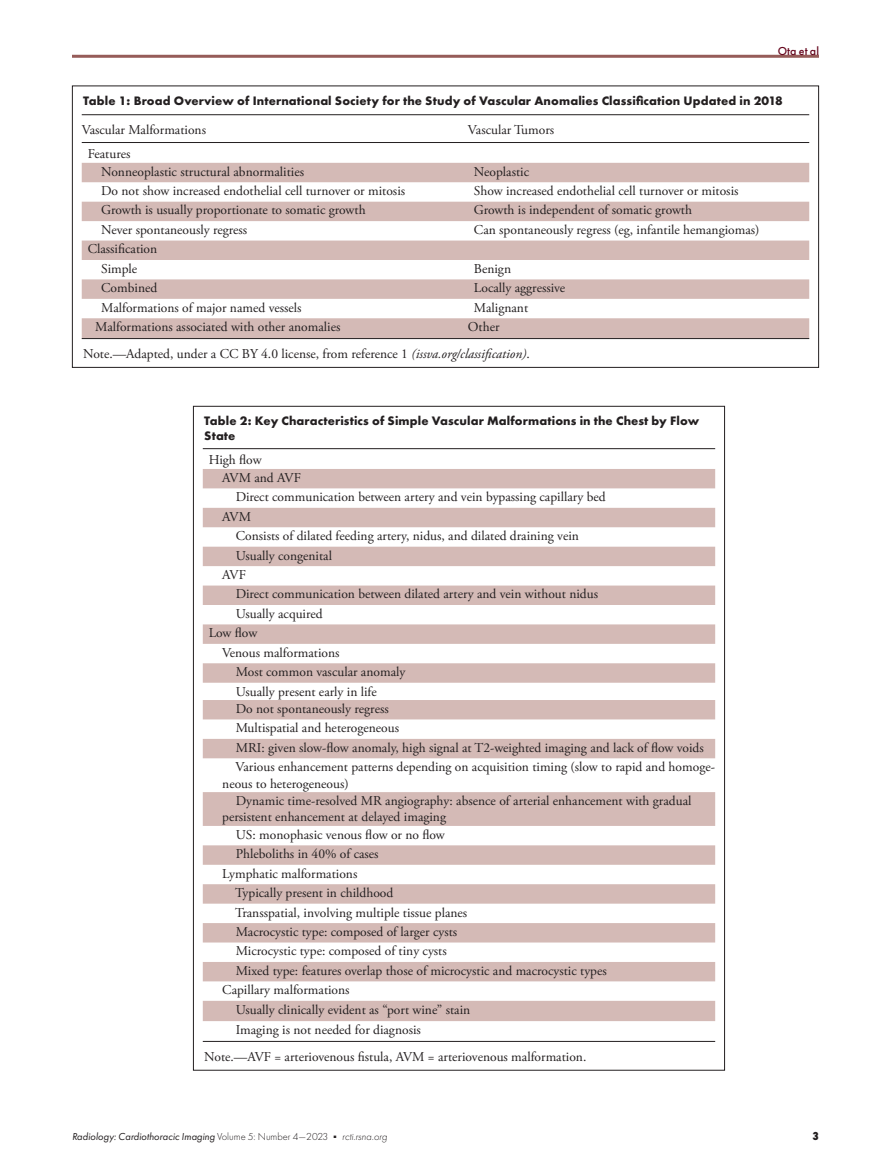
<style>
.page{position:relative;width:891px;height:1175px;background:#fff}
.page>*{position:absolute;margin:0;border:0;box-sizing:border-box;transform-origin:0 0}
.t1{font:13.5px/19.5px "Adobe Garamond Pro";color:#231f20}
.t2{font:700 12.75px/15px "Futura PT";letter-spacing:.01em;color:#231f20}
.t3{font:500 12px "Futura PT";color:#65051c}
.t4{font:800 12px "Futura PT Cond";color:#231f20}
.t5{font:italic 10.5px "Futura PT";color:#231f20}
.s1{font-style:italic}
.s2{font-weight:300;font-style:normal}
.s3{font-weight:300}
</style>
<div class="page">
<hr style="left:72px;top:55px;width:747px;height:3px;background:#965c59">
<svg style="left:82px;top:163px;width:727px;height:175px;fill:#d4bab6"></svg>
<hr style="left:82px;top:114px;width:386px;height:1px;background:#231f20">
<hr style="left:468px;top:114px;width:341px;height:1px;background:#231f20">
<hr style="left:82px;top:142px;width:386px;height:1px;background:#231f20">
<hr style="left:468px;top:142px;width:341px;height:1px;background:#231f20">
<hr style="left:82px;top:338px;width:386px;height:1px;background:#231f20">
<hr style="left:468px;top:338px;width:341px;height:1px;background:#231f20">
<svg style="left:203px;top:469px;width:512px;height:552px;fill:#d7bfbb"></svg>
<hr style="left:203px;top:448px;width:512px;height:1px;background:#231f20">
<hr style="left:203px;top:1041px;width:512px;height:1px;background:#231f20">
<p class="t3" style="left:778px;top:44px;width:43px">Ota et al</p>
<p class="t2" style="left:83px;top:93px;width:701px">Table 1: Broad Overview of International Society for the Study of Vascular Anomalies Classification Updated in 2018</p>
<p class="t1" style="left:82px;top:121px;width:126px">Vascular Malformations</p>
<p class="t1" style="left:468px;top:121px;width:88px">Vascular Tumors</p>
<p class="t1" style="left:101px;top:146px;width:204px;line-height:17.2px;text-indent:-14px">Features<br>Nonneoplastic structural abnormalities</p>
<p class="t1" style="left:474px;top:162px;width:57px">Neoplastic</p>
<p class="t1" style="left:101px;top:181px;width:305px">Do not show increased endothelial cell turnover or mitosis</p>
<p class="t1" style="left:474px;top:181px;width:266px">Show increased endothelial cell turnover or mitosis</p>
<p class="t1" style="left:101px;top:201px;width:266px">Growth is usually proportionate to somatic growth</p>
<p class="t1" style="left:474px;top:201px;width:220px">Growth is independent of somatic growth</p>
<p class="t1" style="left:101px;top:220px;width:147px">Never spontaneously regress</p>
<p class="t1" style="left:474px;top:220px;width:287px">Can spontaneously regress (eg, infantile hemangiomas)</p>
<p class="t1" style="left:88px;top:240px;width:71px;text-align:center">Classification<br>Simple</p>
<p class="t1" style="left:474px;top:259px;width:39px">Benign</p>
<p class="t1" style="left:101px;top:279px;width:58px">Combined</p>
<p class="t1" style="left:474px;top:279px;width:93px">Locally aggressive</p>
<p class="t1" style="left:101px;top:298px;width:202px">Malformations of major named vessels</p>
<p class="t1" style="left:474px;top:298px;width:56px">Malignant</p>
<p class="t1" style="left:95px;top:317px;width:247px">Malformations associated with other anomalies</p>
<p class="t1" style="left:83px;top:314px;width:448px;line-height:26.8px;text-indent:385px">Other<br>Note.—Adapted, under a CC BY 4.0 license, from reference 1 <span class="s1">(issva.org/classification)</span>.</p>
<p class="t2" style="left:204px;top:413px;width:497px">Table 2: Key Characteristics of Simple Vascular Malformations in the Chest by Flow<br>State</p>
<p class="t1" style="left:222px;top:452px;width:80px;line-height:17.2px;text-indent:-14px">High flow<br>AVM and AVF</p>
<p class="t1" style="left:236px;top:487px;width:372px">Direct communication between artery and vein bypassing capillary bed</p>
<p class="t1" style="left:222px;top:507px;width:30px">AVM</p>
<p class="t1" style="left:236px;top:526px;width:345px">Consists of dilated feeding artery, nidus, and dilated draining vein</p>
<p class="t1" style="left:236px;top:546px;width:98px">Usually congenital</p>
<p class="t1" style="left:222px;top:565px;width:25px">AVF</p>
<p class="t1" style="left:236px;top:585px;width:364px">Direct communication between dilated artery and vein without nidus</p>
<p class="t1" style="left:236px;top:604px;width:88px">Usually acquired</p>
<p class="t1" style="left:209px;top:623px;width:50px">Low flow</p>
<p class="t1" style="left:222px;top:643px;width:119px">Venous malformations</p>
<p class="t1" style="left:236px;top:662px;width:171px">Most common vascular anomaly</p>
<p class="t1" style="left:236px;top:682px;width:143px">Usually present early in life</p>
<p class="t1" style="left:236px;top:699px;width:481px">Do not spontaneously regress<br>Multispatial and heterogeneous<br>MRI: given slow-flow anomaly, high signal at T2-weighted imaging and lack of flow voids Various enhancement patterns depending on acquisition timing (slow to rapid and homoge-</p>
<p class="t1" style="left:222px;top:774px;width:128px">neous to heterogeneous)</p>
<p class="t1" style="left:236px;top:791px;width:457px">Dynamic time-resolved MR angiography: absence of arterial enhancement with gradual</p>
<p class="t1" style="left:222px;top:808px;width:225px">persistent enhancement at delayed imaging</p>
<p class="t1" style="left:236px;top:825px;width:211px">US: monophasic venous flow or no flow</p>
<p class="t1" style="left:222px;top:844px;width:158px;text-indent:14px">Phleboliths in 40% of cases<br>Lymphatic malformations</p>
<p class="t1" style="left:235px;top:883px;width:160px">Typically present in childhood</p>
<p class="t1" style="left:235px;top:903px;width:234px">Transspatial, involving multiple tissue planes</p>
<p class="t1" style="left:236px;top:922px;width:223px">Macrocystic type: composed of larger cysts</p>
<p class="t1" style="left:236px;top:941px;width:213px">Microcystic type: composed of tiny cysts</p>
<p class="t1" style="left:236px;top:961px;width:373px">Mixed type: features overlap those of microcystic and macrocystic types</p>
<p class="t1" style="left:222px;top:980px;width:129px">Capillary malformations</p>
<p class="t1" style="left:236px;top:1000px;width:236px">Usually clinically evident as “port wine” stain</p>
<p class="t1" style="left:236px;top:1020px;width:187px">Imaging is not needed for diagnosis</p>
<p class="t1" style="left:204px;top:1047px;width:384px">Note.—AVF = arteriovenous fistula, AVM = arteriovenous malformation.</p>
<p class="t5" style="left:72px;top:1130px;width:317px">Radiology: Cardiothoracic Imaging <span class="s2">Volume 5: Number 4—2023</span> <sup>■</sup> <span class="s3">rcti.rsna.org</span></p>
<p class="t4" style="left:813px;top:1128px;width:8px">3</p>
</div>
